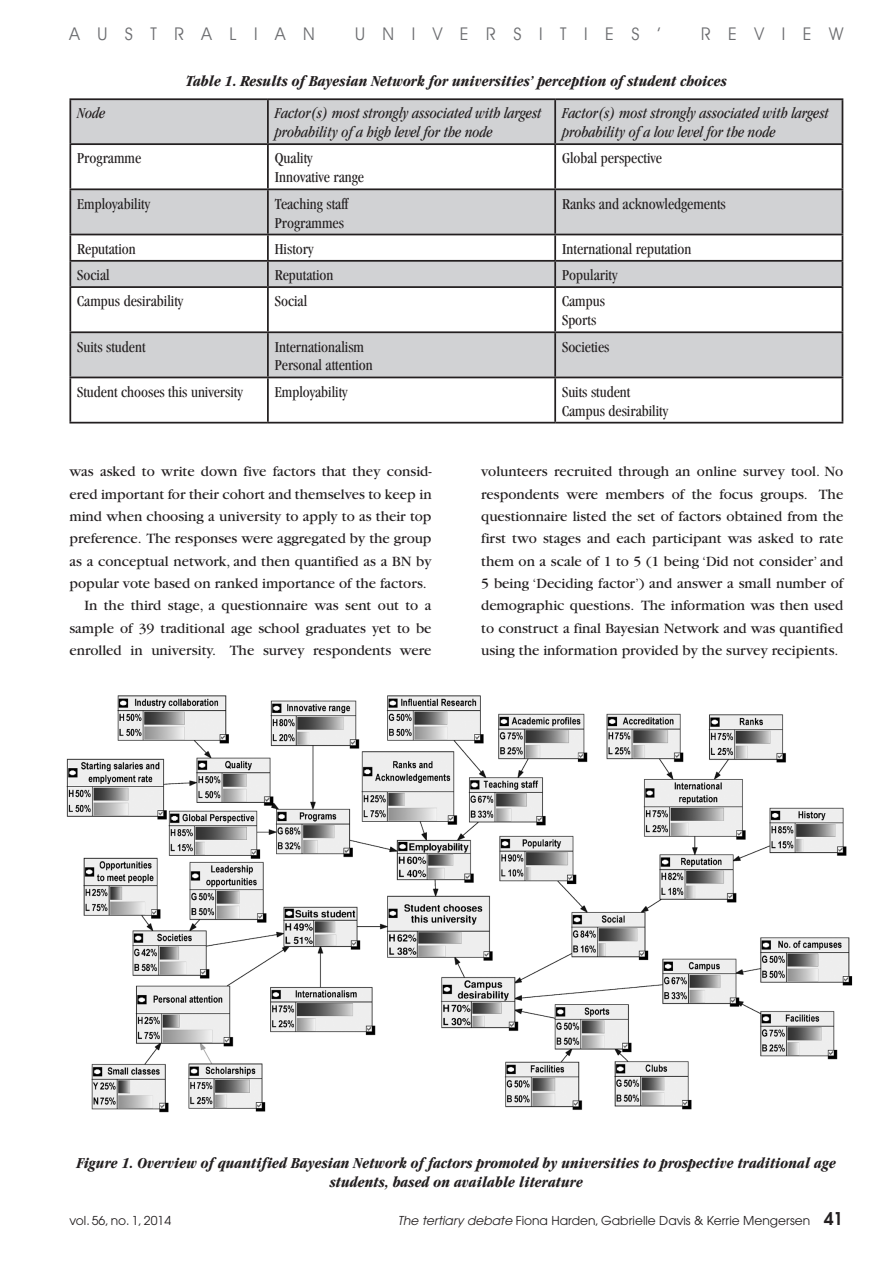
<style>
.page{position:relative;width:893px;height:1265px;background:#fff}
.page>*{position:absolute;margin:0;border:0;box-sizing:border-box;transform-origin:0 0}
.t1{font:17.5px "Avant Garde Bk BT Book";letter-spacing:1em;color:#6c6d70}
.Table_body{font:condensed 15.75px/18.9px "Garamond";color:#231f20}
.Table_H1{font:italic 700 condensed 15.75px/18.9px "Garamond";color:#231f20;text-align:center}
.Table_H2__header_row{font:italic condensed 15.75px/18.9px "Garamond";color:#231f20}
.Body_Text{font:14.88px/22.4px "Garamond";color:#231f20;text-align:justify}
.t2{font:12.25px "Avant Garde";color:#231f20}
.s1{font-style:italic}
.s2{font-weight:600;font-size:17.5px}
</style>
<div class="page">
<svg style="left:71px;top:100px;width:771px;height:277px;fill:#d1d2d4"></svg>
<hr style="left:69px;top:98px;width:199px;height:2px;background:#231f20">
<hr style="left:69px;top:100px;width:2px;height:43px;background:#231f20">
<hr style="left:268px;top:98px;width:287px;height:2px;background:#231f20">
<hr style="left:267px;top:100px;width:2px;height:43px;background:#231f20">
<hr style="left:555px;top:98px;width:288px;height:2px;background:#231f20">
<hr style="left:554px;top:100px;width:2px;height:43px;background:#231f20">
<hr style="left:842px;top:100px;width:1px;height:43px;background:#231f20">
<hr style="left:69px;top:143px;width:199px;height:2px;background:#231f20">
<hr style="left:69px;top:145px;width:2px;height:43px;background:#231f20">
<hr style="left:268px;top:143px;width:287px;height:2px;background:#231f20">
<hr style="left:267px;top:145px;width:2px;height:43px;background:#231f20">
<hr style="left:555px;top:143px;width:288px;height:2px;background:#231f20">
<hr style="left:554px;top:145px;width:2px;height:43px;background:#231f20">
<hr style="left:842px;top:145px;width:1px;height:43px;background:#231f20">
<hr style="left:69px;top:188px;width:199px;height:2px;background:#231f20">
<hr style="left:69px;top:190px;width:2px;height:44px;background:#231f20">
<hr style="left:268px;top:188px;width:287px;height:2px;background:#231f20">
<hr style="left:267px;top:190px;width:2px;height:44px;background:#231f20">
<hr style="left:555px;top:188px;width:288px;height:2px;background:#231f20">
<hr style="left:554px;top:190px;width:2px;height:44px;background:#231f20">
<hr style="left:842px;top:190px;width:1px;height:44px;background:#231f20">
<hr style="left:69px;top:234px;width:199px;height:1px;background:#231f20">
<hr style="left:69px;top:235px;width:2px;height:25px;background:#231f20">
<hr style="left:268px;top:234px;width:287px;height:1px;background:#231f20">
<hr style="left:267px;top:235px;width:2px;height:25px;background:#231f20">
<hr style="left:555px;top:234px;width:288px;height:1px;background:#231f20">
<hr style="left:554px;top:235px;width:2px;height:25px;background:#231f20">
<hr style="left:69px;top:260px;width:199px;height:2px;background:#231f20">
<hr style="left:69px;top:262px;width:2px;height:24px;background:#231f20">
<hr style="left:268px;top:260px;width:287px;height:2px;background:#231f20">
<hr style="left:267px;top:262px;width:2px;height:24px;background:#231f20">
<hr style="left:555px;top:260px;width:288px;height:2px;background:#231f20">
<hr style="left:554px;top:262px;width:2px;height:24px;background:#231f20">
<svg style="left:842px;top:235px;width:1px;height:51px"></svg>
<hr style="left:69px;top:286px;width:199px;height:2px;background:#231f20">
<hr style="left:69px;top:288px;width:2px;height:43px;background:#231f20">
<hr style="left:268px;top:286px;width:287px;height:2px;background:#231f20">
<hr style="left:267px;top:288px;width:2px;height:43px;background:#231f20">
<hr style="left:555px;top:286px;width:288px;height:2px;background:#231f20">
<hr style="left:554px;top:288px;width:2px;height:43px;background:#231f20">
<hr style="left:842px;top:288px;width:1px;height:43px;background:#231f20">
<hr style="left:69px;top:331px;width:199px;height:2px;background:#231f20">
<hr style="left:69px;top:333px;width:2px;height:44px;background:#231f20">
<hr style="left:268px;top:331px;width:287px;height:2px;background:#231f20">
<hr style="left:267px;top:333px;width:2px;height:44px;background:#231f20">
<hr style="left:555px;top:331px;width:288px;height:2px;background:#231f20">
<hr style="left:554px;top:333px;width:2px;height:44px;background:#231f20">
<hr style="left:842px;top:333px;width:1px;height:44px;background:#231f20">
<hr style="left:69px;top:377px;width:199px;height:1px;background:#231f20">
<hr style="left:69px;top:378px;width:2px;height:44px;background:#231f20">
<hr style="left:268px;top:377px;width:287px;height:1px;background:#231f20">
<hr style="left:267px;top:378px;width:2px;height:44px;background:#231f20">
<hr style="left:555px;top:377px;width:288px;height:1px;background:#231f20">
<hr style="left:554px;top:378px;width:2px;height:44px;background:#231f20">
<hr style="left:842px;top:378px;width:1px;height:44px;background:#231f20">
<hr style="left:69px;top:422px;width:199px;height:2px;background:#231f20">
<hr style="left:268px;top:422px;width:287px;height:2px;background:#231f20">
<hr style="left:555px;top:422px;width:288px;height:2px;background:#231f20">
<img style="left:66px;top:695px;width:787px;height:418px">
<p class="t1" style="left:69px;top:24px;width:247px">AUSTRALIAN</p>
<p class="t1" style="left:355px;top:24px;width:307px">UNIVERSITIES’</p>
<p class="t1" style="left:701px;top:24px;width:144px">REVIEW</p>
<p class="Table_H1" style="left:186px;top:72px;width:542px">Table 1. Results of Bayesian Network for universities’ perception of student choices</p>
<p class="Table_H2__header_row" style="left:77px;top:104px;width:29px">Node</p>
<p class="Table_H2__header_row" style="left:275px;top:104px;width:268px">Factor(s) most strongly associated with largest probability of a high level for the node</p>
<p class="Table_H2__header_row" style="left:562px;top:104px;width:268px">Factor(s) most strongly associated with largest probability of a low level for the node</p>
<p class="Table_body" style="left:77px;top:149px;width:65px">Programme</p>
<p class="Table_body" style="left:275px;top:149px;width:91px">Quality<br>Innovative range</p>
<p class="Table_body" style="left:562px;top:149px;width:101px">Global perspective</p>
<p class="Table_body" style="left:77px;top:194px;width:74px">Employability</p>
<p class="Table_body" style="left:275px;top:194px;width:75px">Teaching staff<br>Programmes</p>
<p class="Table_body" style="left:562px;top:194px;width:165px">Ranks and acknowledgements</p>
<p class="Table_body" style="left:77px;top:239px;width:60px">Reputation</p>
<p class="Table_body" style="left:275px;top:239px;width:40px">History</p>
<p class="Table_body" style="left:562px;top:239px;width:131px">International reputation</p>
<p class="Table_body" style="left:77px;top:265px;width:34px">Social</p>
<p class="Table_body" style="left:275px;top:265px;width:60px">Reputation</p>
<p class="Table_body" style="left:562px;top:265px;width:57px">Popularity</p>
<p class="Table_body" style="left:77px;top:292px;width:107px">Campus desirability</p>
<p class="Table_body" style="left:275px;top:292px;width:34px">Social</p>
<p class="Table_body" style="left:562px;top:292px;width:44px">Campus</p>
<p class="Table_body" style="left:562px;top:311px;width:36px">Sports</p>
<p class="Table_body" style="left:77px;top:337px;width:70px">Suits student</p>
<p class="Table_body" style="left:275px;top:337px;width:99px">Internationalism<br>Personal attention</p>
<p class="Table_body" style="left:562px;top:337px;width:49px">Societies</p>
<p class="Table_body" style="left:77px;top:382px;width:167px">Student chooses this university</p>
<p class="Table_body" style="left:275px;top:382px;width:74px">Employability</p>
<p class="Table_body" style="left:562px;top:382px;width:107px">Suits student<br>Campus desirability</p>
<p class="Body_Text" style="left:69px;top:461px;width:364px">was asked to write down five factors that they consid&shy;ered important for their cohort and themselves to keep in mind when choosing a university to apply to as their top preference. The responses were aggregated by the group as a conceptual network, and then quantified as a BN by popular vote based on ranked importance of the factors.</p>
<p class="Body_Text" style="left:69px;top:595px;width:364px;text-indent:15px">In the third stage, a questionnaire was sent out to a sample of 39 traditional age school graduates yet to be enrolled in university. The survey respondents were</p>
<p class="Body_Text" style="left:481px;top:461px;width:364px">volunteers recruited through an online survey tool. No respondents were members of the focus groups. The questionnaire listed the set of factors obtained from the first two stages and each participant was asked to rate them on a scale of 1 to 5 (1 being ‘Did not consider’ and 5 being ‘Deciding factor’) and answer a small number of demographic questions. The information was then used to construct a final Bayesian Network and was quantified using the information provided by the survey recipients.</p>
<p class="Table_H1" style="left:77px;top:1154px;width:761px">Figure 1. Overview of quantified Bayesian Network of factors promoted by universities to prospective traditional age students, based on available literature</p>
<p class="t2" style="left:69px;top:1214px;width:103px">vol. 56, no. 1, 2014</p>
<p class="t2" style="left:398px;top:1214px;width:447px"><span class="s1">The tertiary debate</span> Fiona Harden, Gabrielle Davis &amp; Kerrie Mengersen <span class="s2">41</span></p>
</div>
